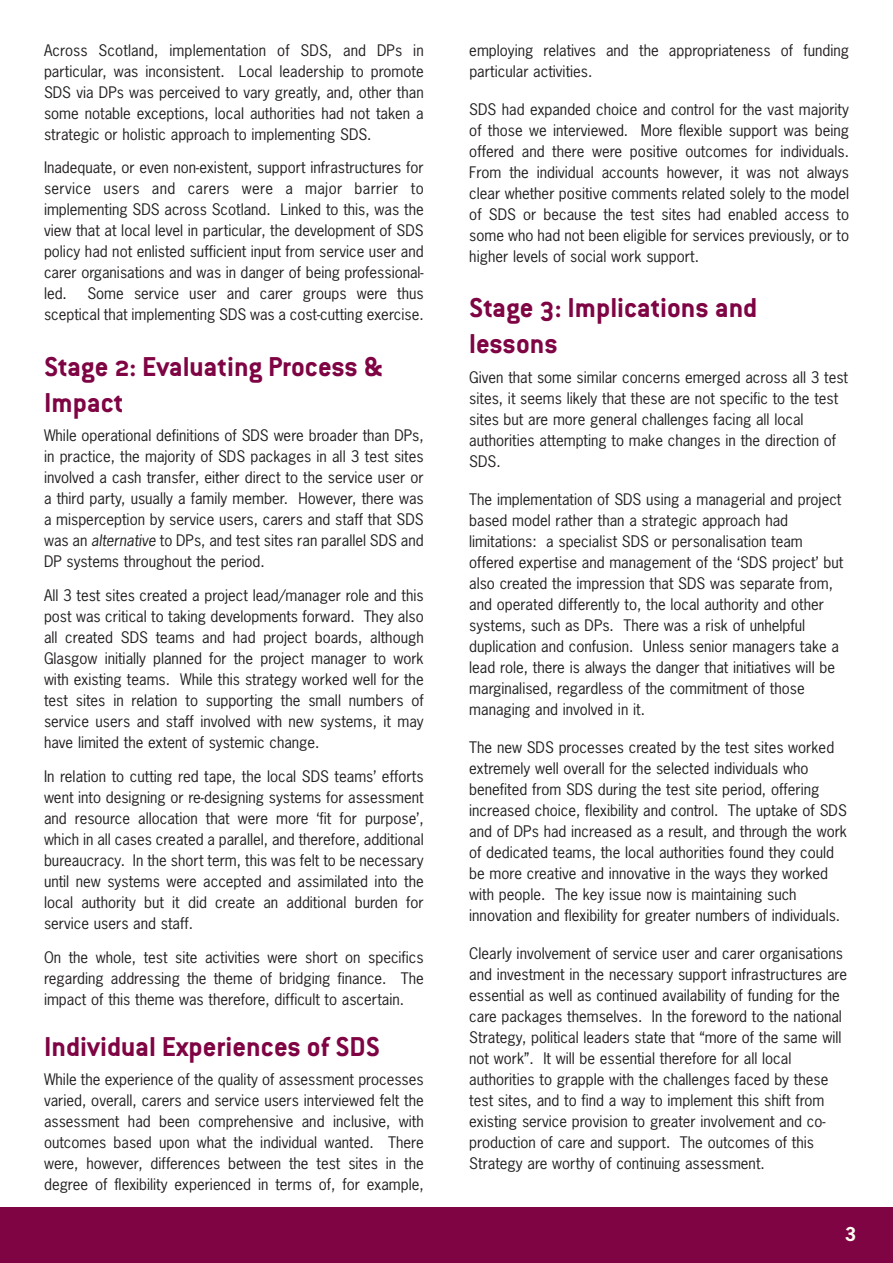
<style>
.page{position:relative;width:893px;height:1263px;background:#fff}
.page>*{position:absolute;margin:0;border:0;box-sizing:border-box;transform-origin:0 0}
.t1{font:700 30px/36px "Conduit OSITC";color:#7e0443}
.t2{font:700 18px "News Gothic";color:#fffef2}
.t3{font:15px/21px "News Gothic";color:#231f20;text-align:justify}
.s1{font-style:italic}
</style>
<div class="page">
<div style="left:0;top:1208px;width:893px;height:55px;background:#7e0443"></div>
<p class="t3" style="left:44px;top:41px;width:381px">Across Scotland, implementation of SDS, and DPs in particular, was inconsistent. Local leadership to promote SDS via DPs was perceived to vary greatly, and, other than some notable exceptions, local authorities had not taken a strategic or holistic approach to implementing SDS.</p>
<p class="t3" style="left:44px;top:159px;width:381px">Inadequate, or even non-existent, support infrastructures for service users and carers were a major barrier to implementing SDS across Scotland. Linked to this, was the view that at local level in particular, the development of SDS policy had not enlisted sufficient input from service user and carer organisations and was in danger of being professional&shy;led.</p>
<p class="t3" style="left:44px;top:285px;width:381px;text-align:right">Some service user and carer groups were thus sceptical that implementing SDS was a cost-cutting exercise.</p>
<h1 class="t1" style="left:44px;top:350px;width:340px">Stage 2: Evaluating Process &amp;<br>Impact</h1>
<p class="t3" style="left:44px;top:426px;width:381px">While operational definitions of SDS were broader than DPs, in practice, the majority of SDS packages in all 3 test sites involved a cash transfer, either direct to the service user or a third party, usually a family member. However, there was a misperception by service users, carers and staff that SDS was an <span class="s1">alternative</span> to DPs, and test sites ran parallel SDS and DP systems throughout the period.</p>
<p class="t3" style="left:44px;top:586px;width:381px">All 3 test sites created a project lead/manager role and this post was critical to taking developments forward. They also all created SDS teams and had project boards, although Glasgow initially planned for the project manager to work with existing teams. While this strategy worked well for the test sites in relation to supporting the small numbers of service users and staff involved with new systems, it may have limited the extent of systemic change.</p>
<p class="t3" style="left:44px;top:767px;width:381px">In relation to cutting red tape, the local SDS teams’ efforts went into designing or re-designing systems for assessment and resource allocation that were more ‘fit for purpose’, which in all cases created a parallel, and therefore, additional bureaucracy. In the short term, this was felt to be necessary until new systems were accepted and assimilated into the local authority but it did create an additional burden for service users and staff.</p>
<p class="t3" style="left:44px;top:948px;width:381px">On the whole, test site activities were short on specifics regarding addressing the theme of bridging finance. The impact of this theme was therefore, difficult to ascertain.</p>
<h1 class="t1" style="left:44px;top:1030px;width:337px">Individual Experiences of SDS</h1>
<p class="t3" style="left:44px;top:1070px;width:381px">While the experience of the quality of assessment processes varied, overall, carers and service users interviewed felt the assessment had been comprehensive and inclusive, with outcomes based upon what the individual wanted. There were, however, differences between the test sites in the degree of flexibility experienced in terms of, for example,</p>
<p class="t3" style="left:469px;top:41px;width:381px">employing relatives and the appropriateness of funding particular activities.</p>
<p class="t3" style="left:469px;top:100px;width:381px">SDS had expanded choice and control for the vast majority of those we interviewed. More flexible support was being offered and there were positive outcomes for individuals.<br>From the individual accounts however, it was not always clear whether positive comments related solely to the model of SDS or because the test sites had enabled access to some who had not been eligible for services previously, or to higher levels of social work support.</p>
<h1 class="t1" style="left:469px;top:292px;width:290px">Stage 3: Implications and lessons</h1>
<p class="t3" style="left:469px;top:368px;width:380px;text-align:left">Given that some similar concerns emerged across all 3 test sites, it seems likely that these are not specific to the test sites but are more general challenges facing all local authorities attempting to make changes in the direction of SDS.</p>
<p class="t3" style="left:469px;top:490px;width:375px;text-align:left">The implementation of SDS using a managerial and project based model rather than a strategic approach had limitations: a specialist SDS or personalisation team offered expertise and management of the ‘SDS project’ but also created the impression that SDS was separate from, and operated differently to, the local authority and other systems, such as DPs. There was a risk of unhelpful duplication and confusion. Unless senior managers take a lead role, there is always the danger that initiatives will be marginalised, regardless of the commitment of those managing and involved in it.</p>
<p class="t3" style="left:469px;top:738px;width:379px;text-align:left">The new SDS processes created by the test sites worked extremely well overall for the selected individuals who benefited from SDS during the test site period, offering increased choice, flexibility and control. The uptake of SDS and of DPs had increased as a result, and through the work of dedicated teams, the local authorities found they could be more creative and innovative in the ways they worked with people. The key issue now is maintaining such innovation and flexibility for greater numbers of individuals.</p>
<p class="t3" style="left:469px;top:944px;width:379px;text-align:left">Clearly involvement of service user and carer organisations and investment in the necessary support infrastructures are essential as well as continued availability of funding for the care packages themselves. In the foreword to the national Strategy, political leaders state that “more of the same will not work”. It will be essential therefore for all local authorities to grapple with the challenges faced by these test sites, and to find a way to implement this shift from existing service provision to greater involvement and co&shy;production of care and support. The outcomes of this Strategy are worthy of continuing assessment.</p>
<p class="t2" style="left:845px;top:1226px;width:13px">3</p>
</div>
